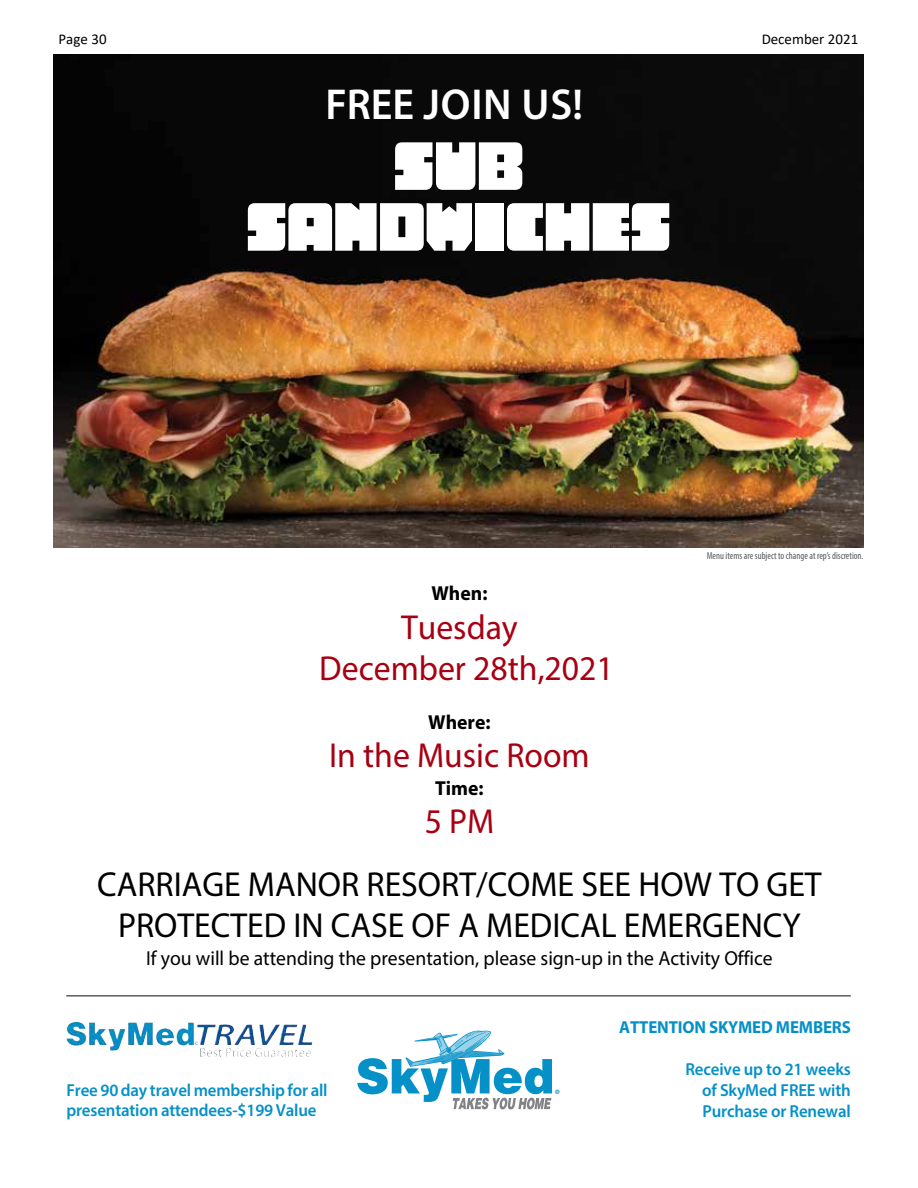
<style>
.page{position:relative;width:918px;height:1188px;background:#fff}
.page>*{position:absolute;margin:0;border:0;box-sizing:border-box;transform-origin:0 0}
.t1{font:59.4px/60.9px "Chuck";color:#fff;text-align:center}
.t2{font:600 43.5px "Myriad Pro";letter-spacing:.02em;color:#fff}
.t3{font:34.8px/41.7px "Myriad Pro";color:#000;text-align:center}
.t4{font:34.8px/41.7px "Myriad Pro";color:#a70012;text-align:center}
.t5{font:20.25px "Myriad Pro";color:#000}
.t6{font:700 20.25px "Myriad Pro";color:#000}
.t7{font:600 17.4px/20.9px "Myriad Pro";letter-spacing:-.01em;color:#0590c7}
.t8{font:700 17.4px "Myriad Pro";letter-spacing:-.01em;color:#0590c7}
.t9{font:15px "Calibri";color:#000}
.t10{font:condensed 10.2px "Myriad Pro";color:#58595b}
.t11{font:900 6px "Helvetica";color:#0590c7}
</style>
<div class="page">
<img style="left:54px;top:54px;width:810px;height:493px">
<hr style="left:66px;top:995px;width:785px;height:2px;background:#58595b">
<svg style="left:357px;top:1031px;width:195px;height:78px"></svg>
<img style="left:66px;top:1022px;width:78px;height:24px">
<p class="t9" style="left:58px;top:29px;width:50px">Page 30</p>
<p class="t9" style="left:762px;top:29px;width:98px">December 2021</p>
<h2 class="t2" style="left:325px;top:77px;width:259px">FREE JOIN US!</h2>
<h1 class="t1" style="left:246px;top:136px;width:426px">SUB<br>SANDWICHES</h1>
<p class="t10" style="left:707px;top:550px;width:158px">Menu items are subject to change at rep’s discretion.</p>
<p class="t6" style="left:431px;top:580px;width:58px">When:</p>
<h3 class="t4" style="left:319px;top:605px;width:296px">Tuesday<br>December 28th,2021</h3>
<p class="t6" style="left:428px;top:709px;width:64px">Where:</p>
<h3 class="t4" style="left:329px;top:734px;width:262px">In the Music Room</h3>
<p class="t6" style="left:435px;top:775px;width:50px">Time:</p>
<h3 class="t4" style="left:425px;top:800px;width:71px">5 PM</h3>
<h3 class="t3" style="left:97px;top:863px;width:726px">CARRIAGE MANOR RESORT/COME SEE HOW TO GET<br>PROTECTED IN CASE OF A MEDICAL EMERGENCY</h3>
<p class="t5" style="left:146px;top:946px;width:628px">If you will be attending the presentation, please sign-up in the Activity Office</p>
<p class="t7" style="left:66px;top:1079px;width:263px">Free 90 day travel membership for all presentation attendees-$199 Value</p>
<p class="t11" style="left:555px;top:1087px;width:6px">®</p>
<p class="t8" style="left:619px;top:1016px;width:233px">ATTENTION SKYMED MEMBERS</p>
<p class="t7" style="left:702px;top:1058px;width:150px;text-align:justify;text-indent:-17px">Receive up to 21 weeks of SkyMed FREE with Purchase or Renewal</p>
</div>
